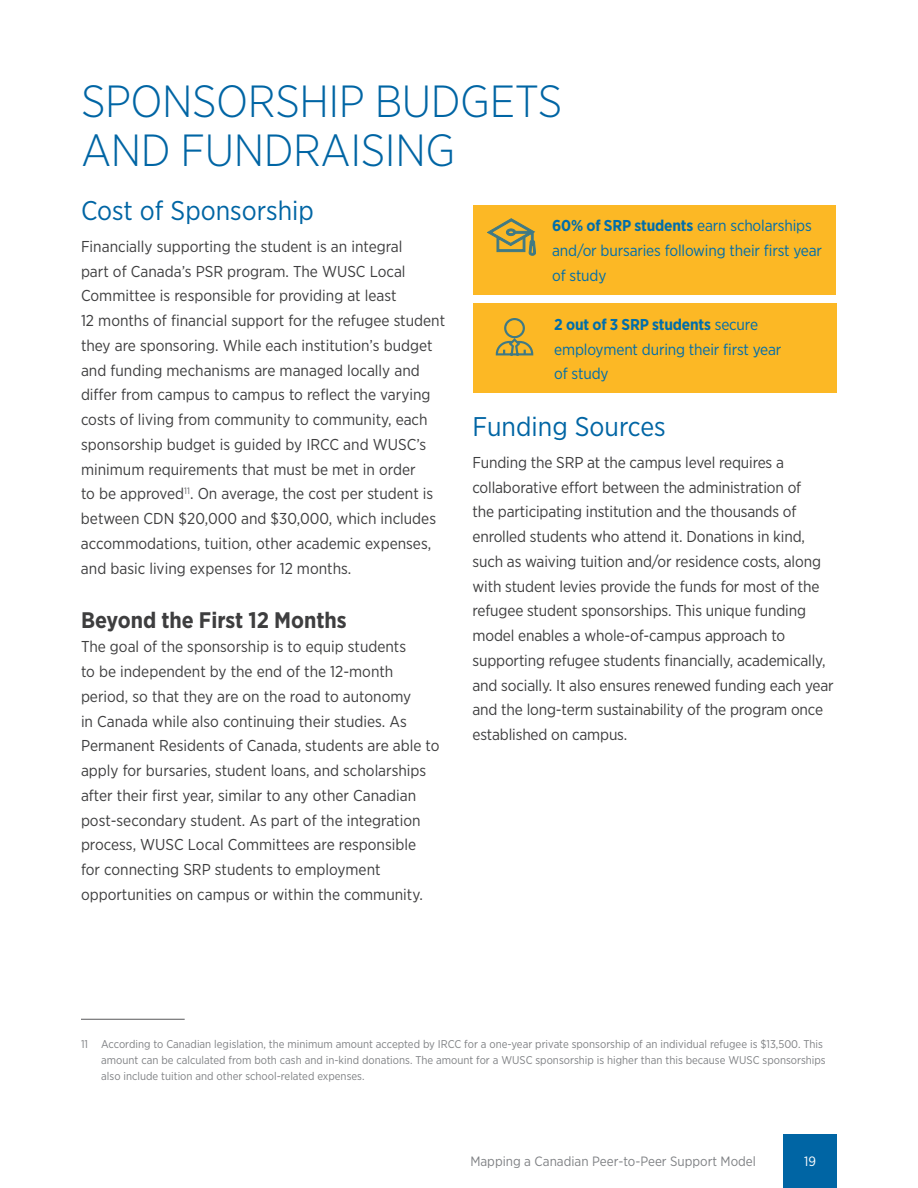
<style>
.page{position:relative;width:918px;height:1188px;background:#fff}
.page>*{position:absolute;margin:0;border:0;box-sizing:border-box;transform-origin:0 0}
.t1{font:300 45px/49.5px "Gotham Narrow";letter-spacing:-.01em;color:#0065a4}
.t2{font:27px "Gotham Narrow";color:#0065a4}
.t3{font:700 22.5px "Gotham Narrow";color:#3e3e3f}
.t4{font:15.75px/24.8px "Gotham Narrow";color:#3e3e3f}
.t5{font:15.75px/24.8px "Gotham Narrow";letter-spacing:-.01em;color:#006eab}
.t6{font:13.5px "Gotham Narrow";color:#808285}
.t7{font:13.5px "Gotham Narrow";color:#fff}
.t8{font:11.25px/15.8px "Gotham Narrow";color:#808285}
.s1{font-weight:700}
</style>
<div class="page">
<div style="left:783px;top:1134px;width:54px;height:54px;background:#0065a4"></div>
<hr style="left:81px;top:1019px;width:104px;height:1px;background:#57585a">
<div style="left:473px;top:205px;width:363px;height:90px;background:#fcb825"></div>
<svg style="left:487px;top:218px;width:49px;height:38px"></svg>
<div style="left:473px;top:304px;width:364px;height:89px;background:#fcb825"></div>
<svg style="left:496px;top:318px;width:37px;height:37px"></svg>
<h1 class="t1" style="left:81px;top:75px;width:483px">SPONSORSHIP BUDGETS<br>AND FUNDRAISING</h1>
<h2 class="t2" style="left:81px;top:194px;width:234px">Cost of Sponsorship</h2>
<p class="t4" style="left:81px;top:234px;width:366px">Financially supporting the student is an integral<br>part of Canada’s PSR program. The WUSC Local Committee is responsible for providing at least<br>12 months of financial support for the refugee student they are sponsoring. While each institution’s budget and funding mechanisms are managed locally and differ from campus to campus to reflect the varying costs of living from community to community, each sponsorship budget is guided by IRCC and WUSC’s minimum requirements that must be met in order<br>to be approved<sup>11</sup>. On average, the cost per student is between CDN $20,000 and $30,000, which includes accommodations, tuition, other academic expenses, and basic living expenses for 12 months.</p>
<h3 class="t3" style="left:81px;top:605px;width:267px">Beyond the First 12 Months</h3>
<p class="t4" style="left:81px;top:634px;width:360px">The goal of the sponsorship is to equip students<br>to be independent by the end of the 12-month period, so that they are on the road to autonomy<br>in Canada while also continuing their studies. As Permanent Residents of Canada, students are able to apply for bursaries, student loans, and scholarships after their first year, similar to any other Canadian post-secondary student. As part of the integration process, WUSC Local Committees are responsible<br>for connecting SRP students to employment opportunities on campus or within the community.</p>
<p class="t5" style="left:552px;top:213px;width:271px"><span class="s1">60% of SRP students</span> earn scholarships and/or bursaries following their first year of study</p>
<p class="t5" style="left:554px;top:312px;width:229px"><span class="s1">2 out of 3 SRP students</span> secure employment during their first year of study</p>
<h2 class="t2" style="left:472px;top:410px;width:195px">Funding Sources</h2>
<p class="t4" style="left:472px;top:450px;width:363px">Funding the SRP at the campus level requires a collaborative effort between the administration of<br>the participating institution and the thousands of enrolled students who attend it. Donations in kind, such as waiving tuition and/or residence costs, along with student levies provide the funds for most of the refugee student sponsorships. This unique funding model enables a whole-of-campus approach to supporting refugee students financially, academically, and socially. It also ensures renewed funding each year and the long-term sustainability of the program once established on campus.</p>
<p class="t8" style="left:101px;top:1036px;width:726px;text-indent:-20px">11 According to Canadian legislation, the minimum amount accepted by IRCC for a one-year private sponsorship of an individual refugee is $13,500. This amount can be calculated from both cash and in-kind donations. The amount for a WUSC sponsorship is higher than this because WUSC sponsorships also include tuition and other school-related expenses.</p>
<p class="t6" style="left:470px;top:1153px;width:287px">Mapping a Canadian Peer-to-Peer Support Model</p>
<p class="t7" style="left:804px;top:1153px;width:13px">19</p>
</div>
